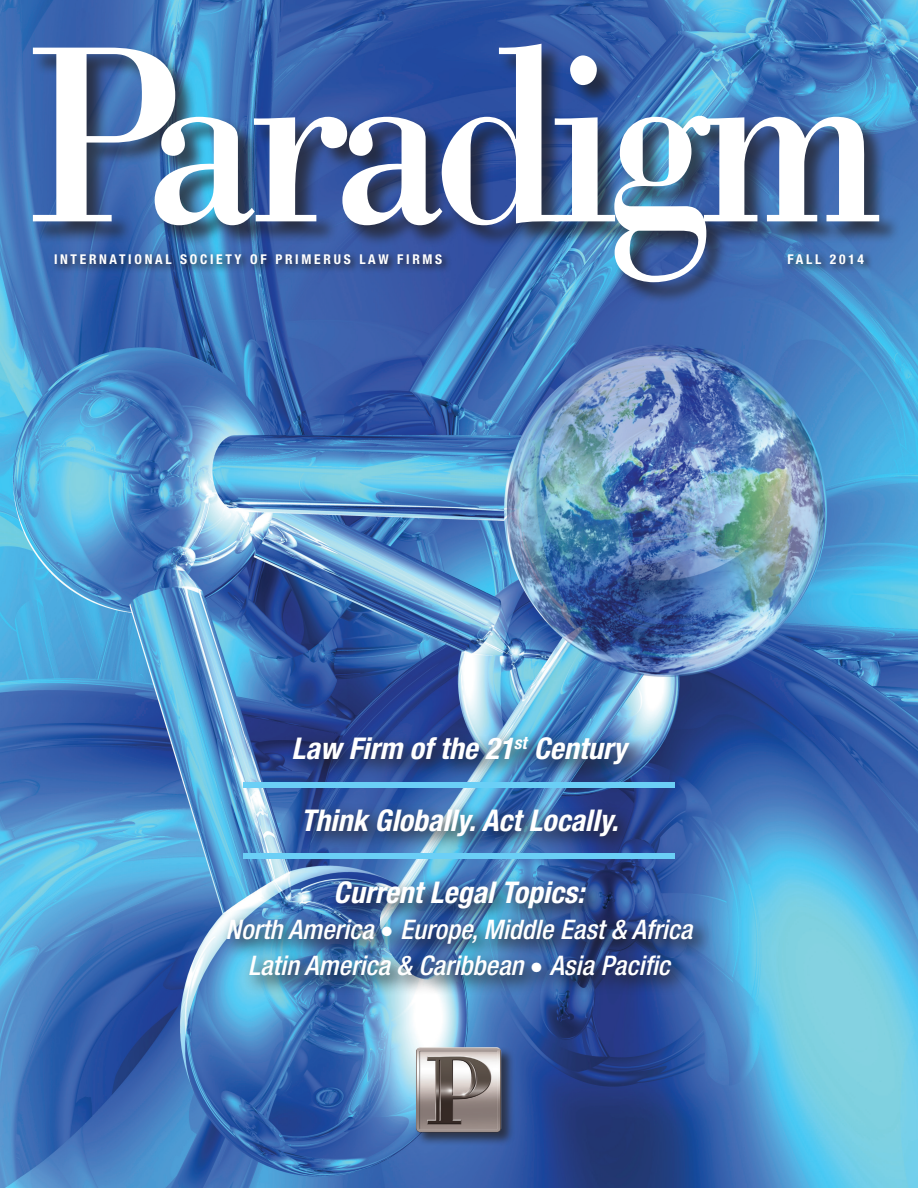
<style>
.page{position:relative;width:918px;height:1188px;background:#fff}
.page>*{position:absolute;margin:0;border:0;box-sizing:border-box;transform-origin:0 0}
.t1{font:260.1px "Bodoni";letter-spacing:-.06em;color:#fff;scale:.91 1}
.t2{font:italic 700 condensed 30px "Helvetica Neue";color:#fff}
.t3{font:italic 500 condensed 27px/36px "Helvetica Neue";color:#fff;text-align:center}
.t4{font:700 condensed 13.5px "Helvetica Neue";letter-spacing:.2em;color:#fff}
.s1{font-weight:400;font-style:normal}
</style>
<div class="page">
<img style="left:0;top:0;width:918px;height:1188px">
<div style="left:32px;top:43px;width:869px;height:261px;background:#231f20;opacity:.7"></div>
<div style="left:784px;top:250px;width:90px;height:24px;background:#231f20;opacity:.6"></div>
<div style="left:51px;top:250px;width:401px;height:24px;background:#231f20;opacity:.6"></div>
<div style="left:415px;top:1046px;width:101px;height:101px;background:#231f20;opacity:.7"></div>
<img style="left:416px;top:1047px;width:85px;height:85px">
<div style="left:220px;top:729px;width:494px;height:268px;background:#231f20;opacity:.5"></div>
<div style="left:243px;top:853px;width:432px;height:6px;background:#6bcff6"></div>
<div style="left:243px;top:782px;width:432px;height:5px;background:#6bcff6"></div>
<h1 class="t1" style="left:23px;top:-23px;width:947px">Paradigm</h1>
<p class="t4" style="left:54px;top:251px;width:390px">INTERNATIONAL SOCIETY OF PRIMERUS LAW FIRMS</p>
<p class="t4" style="left:787px;top:251px;width:78px">FALL 2014</p>
<p class="t2" style="left:291px;top:730px;width:337px">Law Firm of the 21<sup>st</sup> Century</p>
<p class="t2" style="left:301px;top:802px;width:319px">Think Globally. Act Locally.</p>
<p class="t2" style="left:334px;top:874px;width:252px">Current Legal Topics:</p>
<p class="t3" style="left:226px;top:911px;width:468px">North America <span class="s1">•</span> Europe, Middle East &amp; Africa<br>Latin America &amp; Caribbean <span class="s1">•</span> Asia Pacific</p>
</div>
